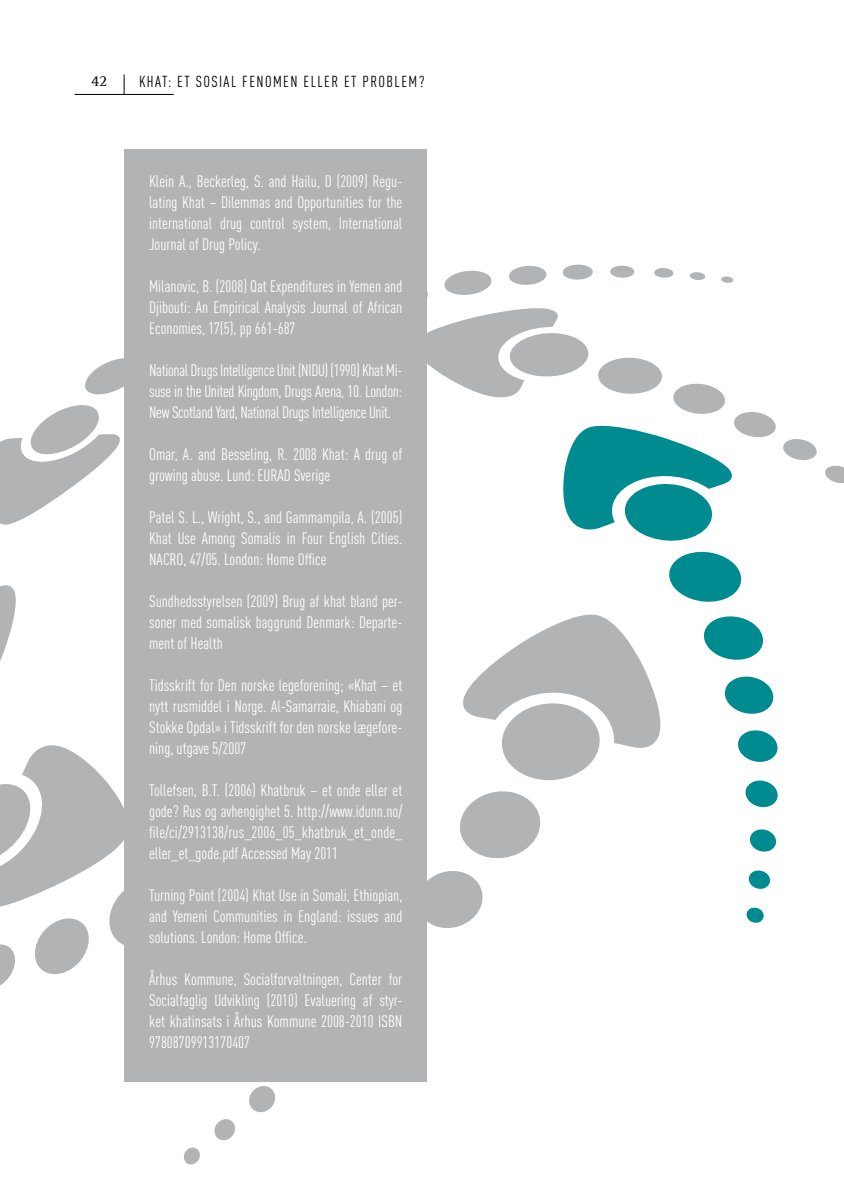
<style>
.page{position:relative;width:844px;height:1191px;background:#fff}
.page>*{position:absolute;margin:0;border:0;box-sizing:border-box;transform-origin:0 0}
.t1{font:16.45px/21px "DIN Cond";color:#fff;text-align:justify}
.t2{font:15.75px "DIN Cond";letter-spacing:.09em;color:#000}
.t3{font:15.75px "Rotis Serif";color:#000}
</style>
<div class="page">
<svg style="left:249px;top:1086px;width:27px;height:27px"></svg>
<svg style="left:183px;top:1147px;width:17px;height:18px"></svg>
<svg style="left:214px;top:1119px;width:21px;height:22px"></svg>
<svg style="left:427px;top:614px;width:234px;height:314px"></svg>
<svg style="left:703px;top:616px;width:60px;height:44px"></svg>
<svg style="left:724px;top:676px;width:50px;height:38px"></svg>
<svg style="left:738px;top:730px;width:40px;height:32px"></svg>
<svg style="left:745px;top:780px;width:33px;height:28px"></svg>
<svg style="left:749px;top:829px;width:28px;height:23px"></svg>
<svg style="left:746px;top:907px;width:18px;height:16px"></svg>
<svg style="left:748px;top:870px;width:22px;height:19px"></svg>
<svg style="left:825px;top:465px;width:18px;height:18px"></svg>
<svg style="left:427px;top:264px;width:390px;height:338px"></svg>
<svg style="left:85px;top:358px;width:39px;height:37px"></svg>
<svg style="left:0;top:405px;width:120px;height:120px"></svg>
<svg style="left:0;top:585px;width:16px;height:76px"></svg>
<svg style="left:0;top:745px;width:124px;height:241px"></svg>
<div style="left:124px;top:149px;width:303px;height:932px;background:#b1b3b4"></div>
<hr style="left:74px;top:94px;width:100px;height:1px;background:#000">
<svg style="left:124px;top:74px;width:1px;height:20px"></svg>
<p class="t3" style="left:91px;top:71px;width:18px">42</p>
<p class="t2" style="left:139px;top:72px;width:287px">Khat: et sosial fenomen eller et problem?</p>
<p class="t1" style="left:149px;top:170px;width:254px">Klein A., Beckerleg, S. and Hailu, D (2009) Regu&shy;lating Khat – Dilemmas and Opportunities for the international drug control system, International Journal of Drug Policy.</p>
<p class="t1" style="left:149px;top:275px;width:255px">Milanovic, B. (2008) Qat Expenditures in Yemen and Djibouti: An Empirical Analysis Journal of African Economies, 17(5), pp 661-687</p>
<p class="t1" style="left:149px;top:359px;width:254px">National Drugs Intelligence Unit (NIDU) (1990) Khat Mi&shy;suse in the United Kingdom, Drugs Arena, 10. London:<br>New Scotland Yard, National Drugs Intelligence Unit.</p>
<p class="t1" style="left:149px;top:443px;width:255px">Omar, A. and Besseling, R. 2008 Khat: A drug of growing abuse. Lund: EURAD Sverige</p>
<p class="t1" style="left:149px;top:506px;width:255px">Patel S. L., Wright, S., and Gammampila, A. (2005)<br>Khat Use Among Somalis in Four English Cities.<br>NACRO, 47/05. London: Home Office</p>
<p class="t1" style="left:149px;top:590px;width:254px">Sundhedsstyrelsen (2009) Brug af khat bland per&shy;soner med somalisk baggrund Denmark: Departe&shy;ment of Health</p>
<p class="t1" style="left:149px;top:674px;width:254px">Tidsskrift for Den norske legeforening; «Khat – et nytt rusmiddel i Norge. Al-Samarraie, Khiabani og Stokke Opdal» i Tidsskrift for den norske lægefore&shy;ning, utgave 5/2007</p>
<p class="t1" style="left:149px;top:779px;width:255px">Tollefsen, B.T. (2006) Khatbruk – et onde eller et gode? Rus og avhengighet 5. http://www.idunn.no/ file/ci/2913138/rus_2006_05_khatbruk_et_onde_ eller_et_gode.pdf Accessed May 2011</p>
<p class="t1" style="left:149px;top:884px;width:255px">Turning Point (2004) Khat Use in Somali, Ethiopian, and Yemeni Communities in England: issues and solutions. London: Home Office.</p>
<p class="t1" style="left:149px;top:968px;width:255px">Århus Kommune, Socialforvaltningen, Center for Socialfaglig Udvikling (2010) Evaluering af styr&shy;ket khatinsats i Århus Kommune 2008-2010 ISBN 97808709913170407</p>
</div>
